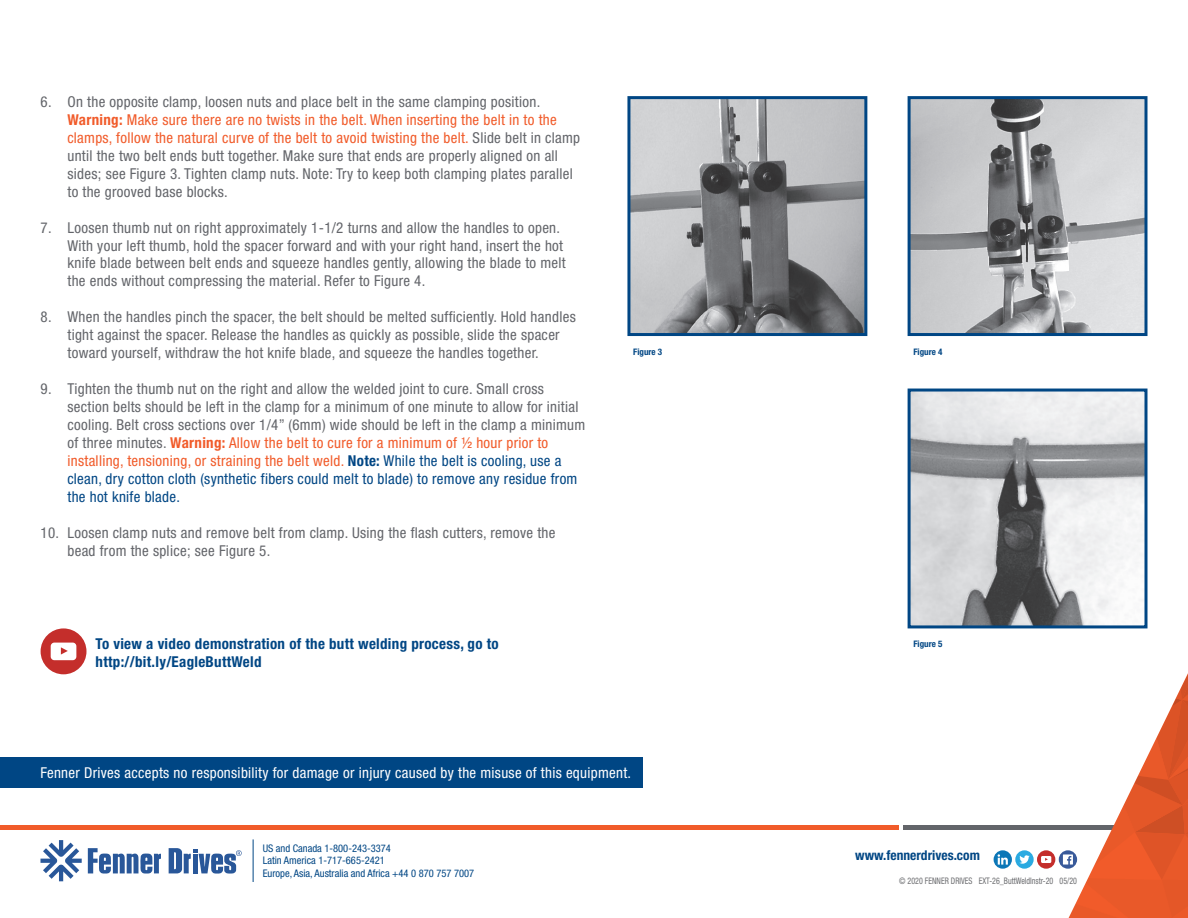
<style>
.page{position:relative;width:1188px;height:918px;background:#fff}
.page>*{position:absolute;margin:0;border:0;box-sizing:border-box;transform-origin:0 0}
.t1{font:condensed 15px/18px "Helvetica Neue LT Std";letter-spacing:.02em;color:#63656a}
.t2{font:condensed 15px "Helvetica Neue LT Std";letter-spacing:.02em;color:#fff}
.t3{font:700 condensed 15px "Helvetica Neue LT Std";letter-spacing:.02em;color:#004684}
.t4{font:700 condensed 13.5px "Helvetica Neue LT Std";color:#004684}
.t5{font:condensed 10.5px "Helvetica Neue LT Std";color:#004684}
.t6{font:condensed 9px "Helvetica Neue LT Std";color:#6c6d70;scale:.88 1}
.t7{font:700 condensed 9px "Helvetica Neue LT Std";color:#004684}
.s1{font-weight:700;color:#f15b2a}
.s2{color:#f15b2a}
.s3{font-weight:700;color:#004684}
.s4{color:#004684}
</style>
<div class="page">
<hr style="left:904px;top:825px;width:284px;height:4px;background:#63656a">
<hr style="left:253px;top:839px;width:1px;height:43px;background:#004684">
<hr style="left:0;top:825px;width:899px;height:4px;background:#f15b2a">
<svg style="left:40px;top:840px;width:42px;height:41px"></svg>
<svg style="left:88px;top:848px;width:73px;height:26px"></svg>
<svg style="left:169px;top:848px;width:73px;height:26px"></svg>
<svg style="left:994px;top:673px;width:194px;height:245px"></svg>
<svg style="left:41px;top:628px;width:45px;height:46px"></svg>
<img style="left:631px;top:100px;width:232px;height:232px">
<div style="left:627px;top:96px;width:240px;height:240px;border:3px solid #004684"></div>
<img style="left:912px;top:100px;width:232px;height:232px">
<div style="left:908px;top:96px;width:240px;height:240px;border:3px solid #004684"></div>
<img style="left:912px;top:393px;width:232px;height:231px">
<div style="left:908px;top:389px;width:240px;height:239px;border:3px solid #004684"></div>
<div style="left:0;top:757px;width:643px;height:31px;background:#004684"></div>
<p class="t1" style="left:68px;top:92px;width:514px;text-indent:-27px">6. On the opposite clamp, loosen nuts and place belt in the same clamping position.<br><span class="s1">Warning:</span> <span class="s2">Make sure there are no twists in the belt. When inserting the belt in to the clamps, follow the natural curve of the belt to avoid twisting the belt.</span> Slide belt in clamp until the two belt ends butt together. Make sure that ends are properly aligned on all sides; see Figure 3. Tighten clamp nuts. Note: Try to keep both clamping plates parallel to the grooved base blocks.</p>
<p class="t1" style="left:68px;top:218px;width:500px;text-indent:-27px">7. Loosen thumb nut on right approximately 1-1/2 turns and allow the handles to open.<br>With your left thumb, hold the spacer forward and with your right hand, insert the hot knife blade between belt ends and squeeze handles gently, allowing the blade to melt the ends without compressing the material. Refer to Figure 4.</p>
<p class="t1" style="left:68px;top:308px;width:510px;text-indent:-27px">8. When the handles pinch the spacer, the belt should be melted sufficiently. Hold handles tight against the spacer. Release the handles as quickly as possible, slide the spacer toward yourself, withdraw the hot knife blade, and squeeze the handles together.</p>
<p class="t1" style="left:68px;top:380px;width:519px;text-indent:-27px">9. Tighten the thumb nut on the right and allow the welded joint to cure. Small cross section belts should be left in the clamp for a minimum of one minute to allow for initial cooling. Belt cross sections over 1/4” (6mm) wide should be left in the clamp a minimum of three minutes. <span class="s1">Warning:</span> <span class="s2">Allow the belt to cure for a minimum of ½ hour prior to installing, tensioning, or straining the belt weld.</span> <span class="s3">Note:</span> <span class="s4">While the belt is cooling, use a clean, dry cotton cloth (synthetic fibers could melt to blade) to remove any residue from the hot knife blade.</span></p>
<p class="t1" style="left:68px;top:523px;width:490px;text-indent:-27px">10. Loosen clamp nuts and remove belt from clamp. Using the flash cutters, remove the bead from the splice; see Figure 5.</p>
<p class="t7" style="left:633px;top:346px;width:30px">Figure 3</p>
<p class="t7" style="left:913px;top:346px;width:30px">Figure 4</p>
<p class="t3" style="left:96px;top:634px;width:405px">To view a video demonstration of the butt welding process, go to</p>
<p class="t7" style="left:913px;top:639px;width:30px">Figure 5</p>
<p class="t3" style="left:96px;top:652px;width:167px">http://bit.ly/EagleButtWeld</p>
<p class="t2" style="left:40px;top:764px;width:592px">Fenner Drives accepts no responsibility for damage or injury caused by the misuse of this equipment.</p>
<p class="t5" style="left:263px;top:842px;width:130px">US and Canada 1-800-243-3374</p>
<p class="t5" style="left:263px;top:855px;width:124px">Latin America 1-717-665-2421</p>
<p class="t5" style="left:263px;top:867px;width:213px">Europe, Asia, Australia and Africa +44 0 870 757 7007</p>
<p class="t4" style="left:855px;top:847px;width:126px">www.fennerdrives.com</p>
<p class="t6" style="left:899px;top:875px;width:204px">© 2020 FENNER DRIVES EXT-26_ButtWeldInstr-20 05/20</p>
</div>
